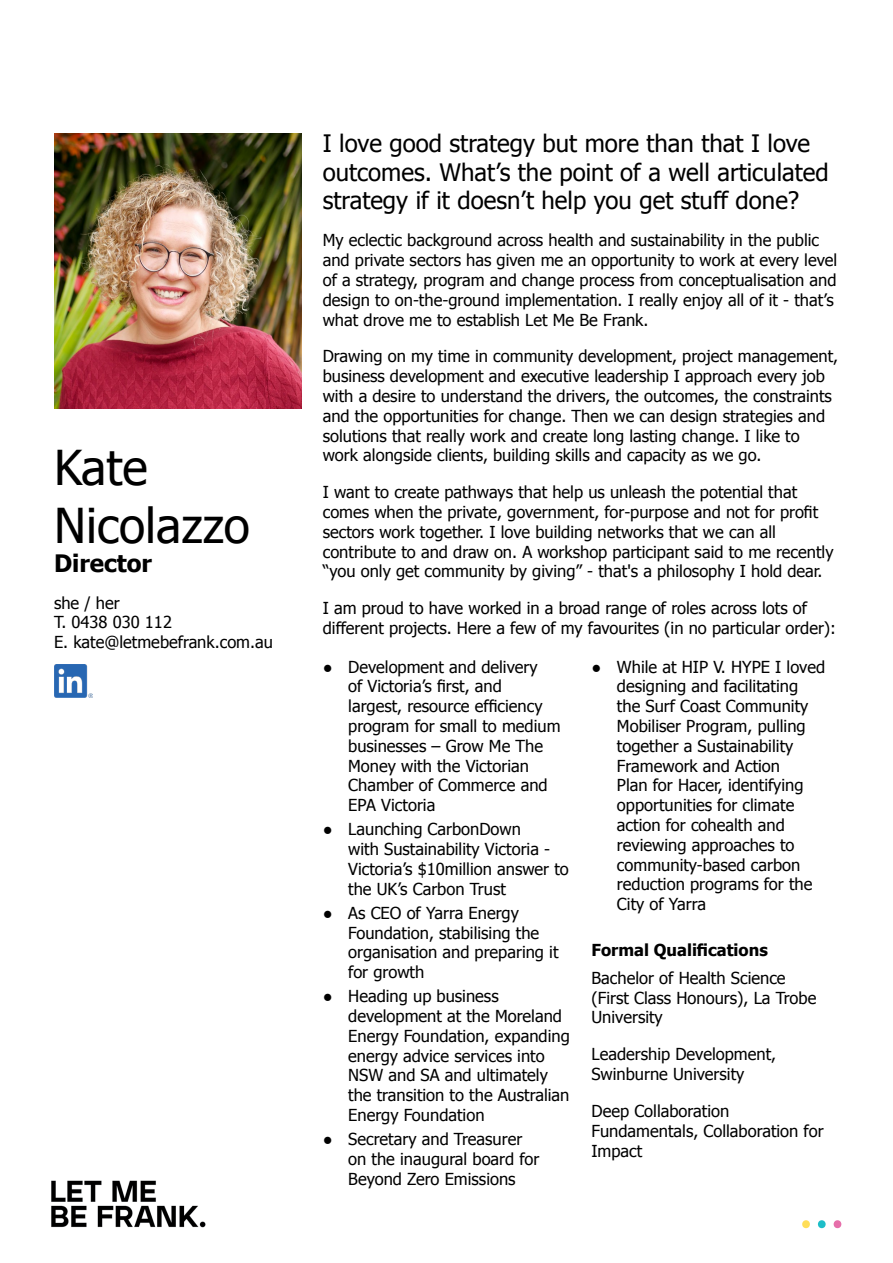
<style>
.page{position:relative;width:893px;height:1263px;background:#fff}
.page>*{position:absolute;margin:0;border:0;box-sizing:border-box;transform-origin:0 0}
.t1{font:69px "Minion Pro";color:#ffde58}
.t2{font:48px/57.6px "Tahoma";color:#000}
.t3{font:24px/28.8px "Tahoma";color:#000}
.t4{font:700 24px "Tahoma";color:#000}
.t5{font:16.5px/19.8px "Tahoma";color:#000}
.t6{font:700 16.5px "Tahoma";color:#000}
.s1{color:#1ebec8}
.s2{color:#e66faa}
</style>
<div class="page">
<img style="left:54px;top:134px;width:247px;height:274px">
<img style="left:51px;top:1180px;width:155px;height:48px">
<img style="left:54px;top:664px;width:39px;height:33px">
<h2 class="t2" style="left:54px;top:437px;width:197px">Kate<br>Nicolazzo</h2>
<h3 class="t4" style="left:54px;top:546px;width:99px">Director</h3>
<p class="t5" style="left:54px;top:592px;width:221px">she / her<br>T. 0438 030 112<br>E. kate@letmebefrank.com.au</p>
<h3 class="t3" style="left:323px;top:128px;width:507px">I love good strategy but more than that I love outcomes. What’s the point of a well articulated strategy if it doesn’t help you get stuff done?</h3>
<p class="t5" style="left:323px;top:230px;width:516px">My eclectic background across health and sustainability in the public and private sectors has given me an opportunity to work at every level of a strategy, program and change process from conceptualisation and design to on-the-ground implementation. I really enjoy all of it - that’s what drove me to establish Let Me Be Frank.</p>
<p class="t5" style="left:323px;top:346px;width:517px">Drawing on my time in community development, project management, business development and executive leadership I approach every job with a desire to understand the drivers, the outcomes, the constraints and the opportunities for change. Then we can design strategies and solutions that really work and create long lasting change. I like to work alongside clients, building skills and capacity as we go.</p>
<p class="t5" style="left:323px;top:481px;width:512px">I want to create pathways that help us unleash the potential that comes when the private, government, for-purpose and not for profit sectors work together. I love building networks that we can all contribute to and draw on. A workshop participant said to me recently “you only get community by giving” - that's a philosophy I hold dear.</p>
<p class="t5" style="left:323px;top:597px;width:515px">I am proud to have worked in a broad range of roles across lots of different projects. Here a few of my favourites (in no particular order):</p>
<p class="t5" style="left:617px;top:656px;width:210px;text-indent:-25px">● While at HIP V. HYPE I loved designing and facilitating the Surf Coast Community<br>Mobiliser Program, pulling together a Sustainability<br>Framework and Action<br>Plan for Hacer, identifying opportunities for climate action for cohealth and reviewing approaches to community-based carbon reduction programs for the<br>City of Yarra</p>
<p class="t6" style="left:591px;top:938px;width:178px">Formal Qualifications</p>
<p class="t5" style="left:591px;top:967px;width:226px">Bachelor of Health Science (First Class Honours), La Trobe<br>University</p>
<p class="t5" style="left:591px;top:1044px;width:186px">Leadership Development,<br>Swinburne University</p>
<p class="t5" style="left:591px;top:1100px;width:234px">Deep Collaboration<br>Fundamentals, Collaboration for<br>Impact</p>
<p class="t5" style="left:348px;top:656px;width:214px;text-indent:-25px">● Development and delivery<br>of Victoria’s first, and<br>largest, resource efficiency program for small to medium businesses – Grow Me The<br>Money with the Victorian<br>Chamber of Commerce and<br>EPA Victoria</p>
<p class="t5" style="left:348px;top:819px;width:222px;text-indent:-25px">● Launching CarbonDown<br>with Sustainability Victoria -<br>Victoria’s $10million answer to the UK’s Carbon Trust</p>
<p class="t5" style="left:348px;top:902px;width:212px;text-indent:-25px">● As CEO of Yarra Energy<br>Foundation, stabilising the organisation and preparing it for growth</p>
<p class="t5" style="left:348px;top:985px;width:223px;text-indent:-25px">● Heading up business development at the Moreland<br>Energy Foundation, expanding energy advice services into<br>NSW and SA and ultimately the transition to the Australian<br>Energy Foundation</p>
<p class="t5" style="left:348px;top:1128px;width:193px;text-indent:-25px">● Secretary and Treasurer on the inaugural board for<br>Beyond Zero Emissions</p>
<h1 class="t1" style="left:798px;top:1159px;width:49px">.<span class="s1">.</span><span class="s2">.</span></h1>
</div>
